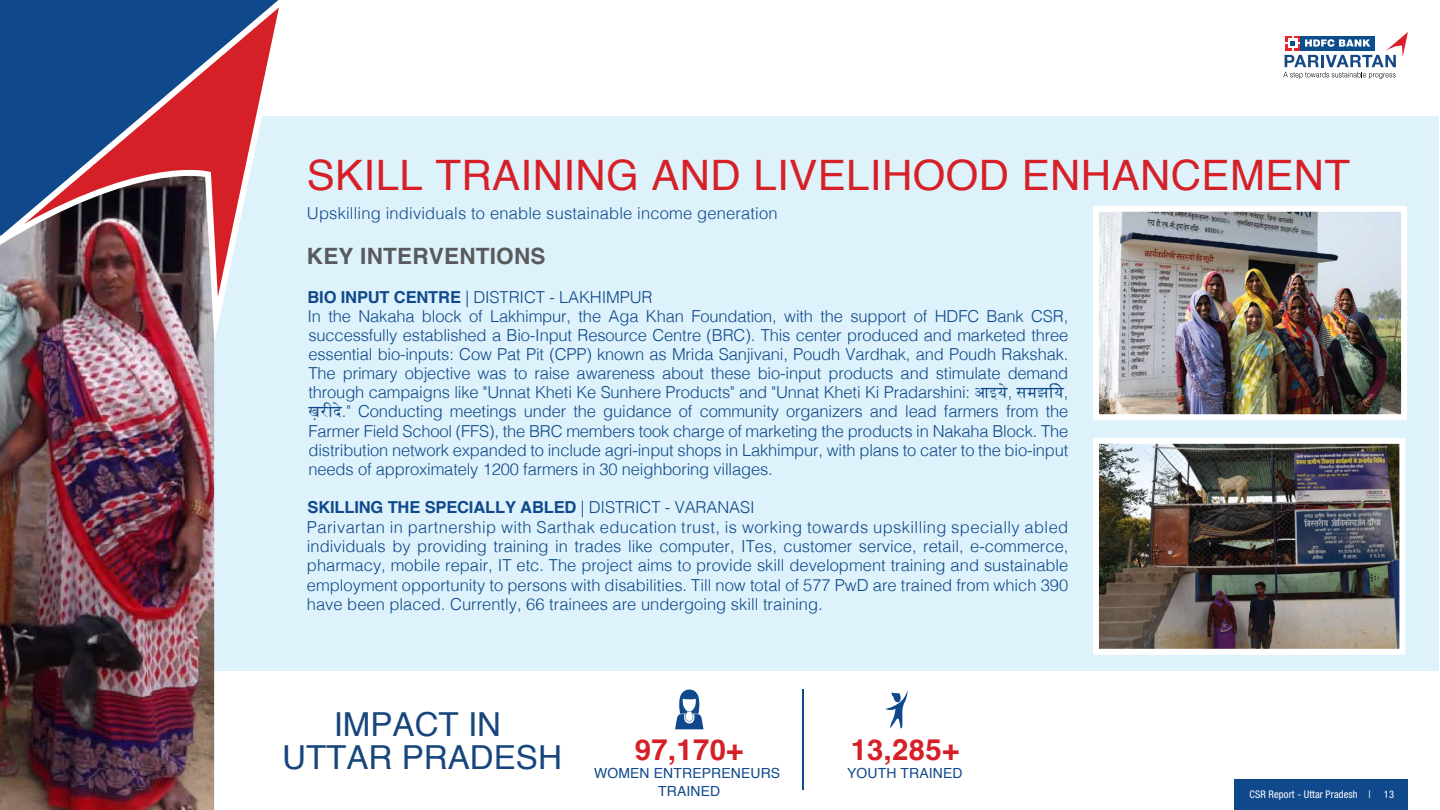
<style>
.page{position:relative;width:1440px;height:810px;background:#fff}
.page>*{position:absolute;margin:0;border:0;box-sizing:border-box;transform-origin:0 0}
.t1{font:41.92px "Helvetica";letter-spacing:.01em;color:#d62027}
.t2{font:33.08px/32.6px "Helvetica";color:#17467c;text-align:center}
.t3{font:700 29.25px "Helvetica";letter-spacing:.01em;color:#d62027}
.t4{font:700 22.5px "Helvetica";letter-spacing:.01em;color:#585a5b}
.t5{font:300 16.5px/19.1px "Helvetica";letter-spacing:-.01em;color:#10498b}
.t6{font:300 16.5px "Helvetica";letter-spacing:.01em;color:#10498b}
.t7{font:13.95px/18px "Helvetica";letter-spacing:.01em;color:#10498b;text-align:center}
.t8{font:condensed 10.5px "Helvetica Neue LT Std";letter-spacing:.01em;color:#fff}
.s1{font-weight:700}
.s2{font-family:"Arial Unicode MS";font-weight:400}
</style>
<div class="page">
<div style="left:198px;top:116px;width:1240px;height:555px;background:#def2fb"></div>
<img style="left:0;top:327px;width:218px;height:483px">
<img style="left:0;top:0;width:279px;height:327px">
<img style="left:1100px;top:213px;width:300px;height:200px">
<div style="left:1093px;top:206px;width:314px;height:214px;border:6px solid #fff"></div>
<hr style="left:803px;top:689px;width:1px;height:100px;background:#10498b">
<svg style="left:675px;top:689px;width:29px;height:40px"></svg>
<svg style="left:885px;top:691px;width:23px;height:38px"></svg>
<svg style="left:1283px;top:32px;width:125px;height:47px"></svg>
<img style="left:1100px;top:445px;width:298px;height:203px">
<div style="left:1093px;top:438px;width:312px;height:217px;border:6px solid #fff"></div>
<div style="left:1234px;top:779px;width:173px;height:31px;background:#10498b"></div>
<h1 class="t1" style="left:307px;top:143px;width:1045px">SKILL TRAINING AND LIVELIHOOD ENHANCEMENT</h1>
<p class="t6" style="left:307px;top:199px;width:472px">Upskilling individuals to enable sustainable income generation</p>
<h3 class="t4" style="left:307px;top:242px;width:240px">KEY INTERVENTIONS</h3>
<p class="t5" style="left:308px;top:286px;width:767px"><span class="s1">BIO INPUT CENTRE</span> | DISTRICT - LAKHIMPUR<br>In the Nakaha block of Lakhimpur, the Aga Khan Foundation, with the support of HDFC Bank CSR, successfully established a Bio-Input Resource Centre (BRC). This center produced and marketed three essential bio-inputs: Cow Pat Pit (CPP) known as Mrida Sanjivani, Poudh Vardhak, and Poudh Rakshak.<br>The primary objective was to raise awareness about these bio-input products and stimulate demand through campaigns like "Unnat Kheti Ke Sunhere Products" and "Unnat Kheti Ki Pradarshini: <span class="s2">आइये</span>, <span class="s2">समझिये</span>, <span class="s2">ख़रीदे</span>." Conducting meetings under the guidance of community organizers and lead farmers from the Farmer Field School (FFS), the BRC members took charge of marketing the products in Nakaha Block. The distribution network expanded to include agri-input shops in Lakhimpur, with plans to cater to the bio-input needs of approximately 1200 farmers in 30 neighboring villages.</p>
<p class="t5" style="left:307px;top:497px;width:763px"><span class="s1">SKILLING THE SPECIALLY ABLED</span> | DISTRICT - VARANASI<br>Parivartan in partnership with Sarthak education trust, is working towards upskilling specially abled individuals by providing training in trades like computer, ITes, customer service, retail, e-commerce, pharmacy, mobile repair, IT etc. The project aims to provide skill development training and sustainable employment opportunity to persons with disabilities. Till now total of 577 PwD are trained from which 390 have been placed. Currently, 66 trainees are undergoing skill training.</p>
<h2 class="t2" style="left:282px;top:709px;width:281px">IMPACT IN<br>UTTAR PRADESH</h2>
<h3 class="t3" style="left:635px;top:732px;width:110px">97,170+</h3>
<p class="t7" style="left:594px;top:765px;width:188px">WOMEN ENTREPRENEURS<br>TRAINED</p>
<h3 class="t3" style="left:851px;top:732px;width:110px">13,285+</h3>
<p class="t7" style="left:847px;top:765px;width:117px">YOUTH TRAINED</p>
<p class="t8" style="left:1250px;top:788px;width:123px">CSR Report - Uttar Pradesh |</p>
<p class="t8" style="left:1384px;top:788px;width:12px">13</p>
</div>
